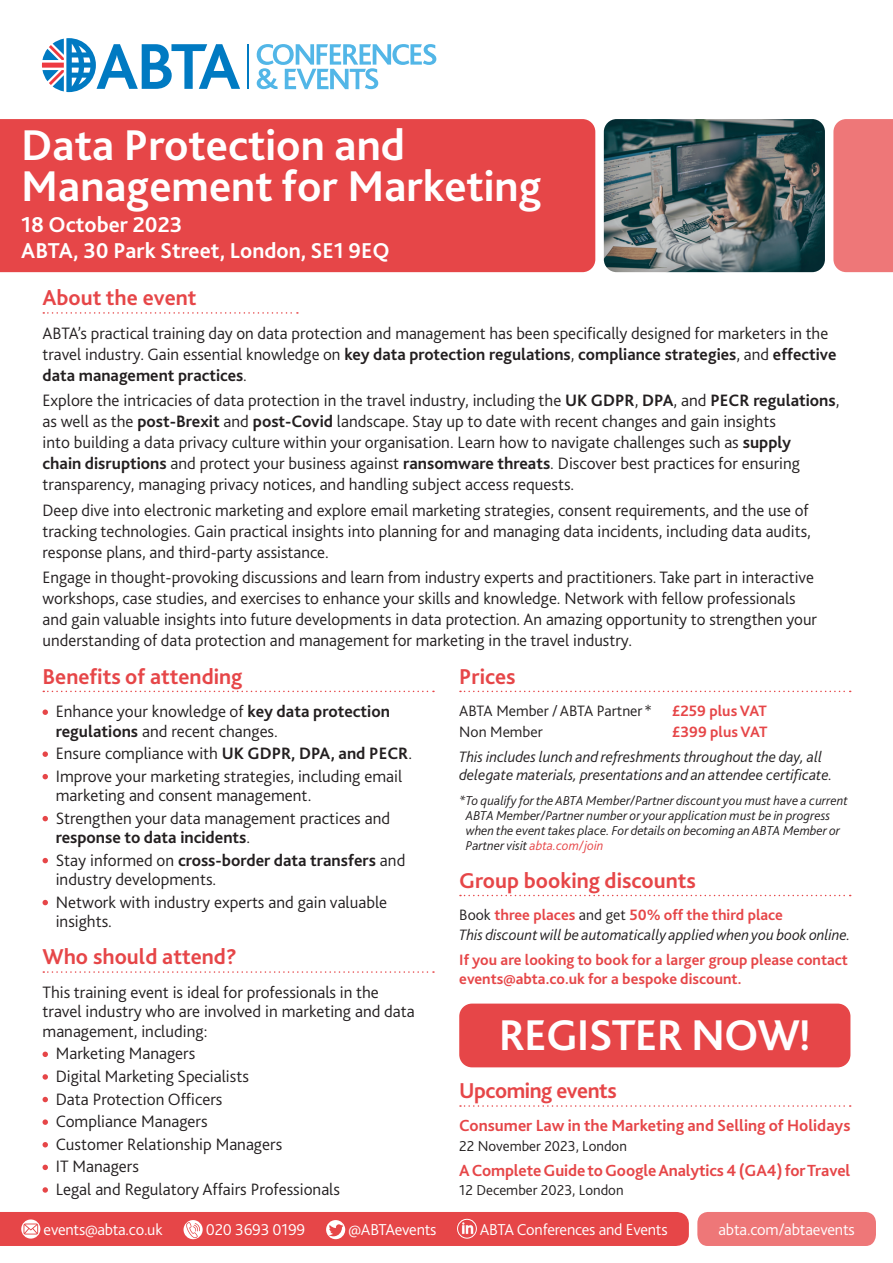
<style>
.page{position:relative;width:893px;height:1263px;background:#fff}
.page>*{position:absolute;margin:0;border:0;box-sizing:border-box;transform-origin:0 0}
.t1{font:700 45px/40.5px "Bliss 2";color:#fff}
.t2{font:700 45px "Bliss 2";letter-spacing:-.02em;color:#fff}
.t3{font:700 22.5px "Bliss 2";color:#e64648}
.t4{font:700 22.5px/25.5px "Bliss 2";color:#fff}
.t5{font:700 22.5px "Bliss 2";letter-spacing:-.02em;color:#e64648}
.t6{font:300 17.25px/21px "Bliss 2";color:#231f20}
.t7{font:700 17.25px/22.5px "Bliss 2";color:#231f20}
.t8{font:700 16.8px "Bliss 2";letter-spacing:-.005em;color:#e64648}
.t9{font:300 16.5px "Bliss 2";letter-spacing:-.015em;color:#fff}
.t10{font:italic 300 15.75px/18px "Bliss 2";color:#231f20}
.t11{font:700 15.75px/19.5px "Bliss 2";color:#e64648}
.t12{font:300 15.75px "Bliss 2";color:#231f20}
.t13{font:300 15px "Bliss 2";color:#231f20}
.t14{font:italic 300 13.5px/15px "Bliss 2";color:#231f20}
.s1{font-weight:700}
.s2{font-weight:300}
.s3{color:#e64648}
.s4{font-style:normal}
.s5{font-weight:700;font-style:normal;color:#e64648}
</style>
<div class="page">
<svg style="left:43px;top:312px;width:255px;height:2px"></svg>
<svg style="left:43px;top:709px;width:5px;height:6px"></svg>
<svg style="left:43px;top:751px;width:5px;height:6px"></svg>
<svg style="left:43px;top:774px;width:5px;height:5px"></svg>
<svg style="left:43px;top:816px;width:5px;height:5px"></svg>
<svg style="left:43px;top:858px;width:5px;height:5px"></svg>
<svg style="left:43px;top:900px;width:5px;height:5px"></svg>
<svg style="left:43px;top:1051px;width:5px;height:6px"></svg>
<svg style="left:43px;top:1074px;width:5px;height:6px"></svg>
<svg style="left:43px;top:1097px;width:5px;height:5px"></svg>
<svg style="left:43px;top:1119px;width:5px;height:6px"></svg>
<svg style="left:43px;top:1142px;width:5px;height:5px"></svg>
<svg style="left:43px;top:1164px;width:5px;height:6px"></svg>
<svg style="left:43px;top:1187px;width:5px;height:6px"></svg>
<svg style="left:43px;top:691px;width:391px;height:1px"></svg>
<svg style="left:43px;top:971px;width:391px;height:2px"></svg>
<svg style="left:460px;top:691px;width:391px;height:1px"></svg>
<svg style="left:460px;top:895px;width:391px;height:1px"></svg>
<div style="left:459px;top:1003px;width:391px;height:64px;background:#e64648;border-radius:13px"></div>
<div style="left:697px;top:1212px;width:179px;height:34px;background:#ee7778"></div>
<div style="left:0;top:1212px;width:689px;height:34px;background:#e64648"></div>
<img style="left:457px;top:1219px;width:20px;height:19px;border-radius:10px">
<div style="left:457px;top:1219px;width:20px;height:19px;border:1px solid #fff;border-radius:50%"></div>
<svg style="left:460px;top:1105px;width:391px;height:2px"></svg>
<svg style="left:42px;top:38px;width:198px;height:54px"></svg>
<hr style="left:248px;top:44px;width:1px;height:45px;background:#007ac2">
<svg style="left:257px;top:44px;width:179px;height:45px"></svg>
<div style="left:833px;top:119px;width:60px;height:153px;background:#ee7778"></div>
<div style="left:0;top:119px;width:595px;height:153px;background:#e64648"></div>
<img style="left:604px;top:119px;width:221px;height:153px">
<h1 class="t1" style="left:21px;top:124px;width:522px">Data Protection and<br>Management for Marketing</h1>
<h2 class="t4" style="left:21px;top:212px;width:370px">18 October 2023<br>ABTA, 30 Park Street, London, SE1 9EQ</h2>
<h2 class="t3" style="left:43px;top:284px;width:156px">About the event</h2>
<p class="t6" style="left:43px;top:322px;width:795px">ABTA’s practical training day on data protection and management has been specifically designed for marketers in the travel industry. Gain essential knowledge on <span class="s1">key data protection regulations</span>, <span class="s1">compliance strategies</span>, and <span class="s1">effective data management practices</span>.</p>
<p class="t6" style="left:43px;top:389px;width:798px">Explore the intricacies of data protection in the travel industry, including the <span class="s1">UK GDPR</span>, <span class="s1">DPA</span>, and <span class="s1">PECR regulations</span>, as well as the <span class="s1">post-Brexit</span> and <span class="s1">post-Covid</span> landscape. Stay up to date with recent changes and gain insights<br>into building a data privacy culture within your organisation. Learn how to navigate challenges such as <span class="s1">supply<br>chain disruptions</span> and protect your business against <span class="s1">ransomware threats</span>. Discover best practices for ensuring transparency, managing privacy notices, and handling subject access requests.</p>
<p class="t6" style="left:43px;top:499px;width:770px">Deep dive into electronic marketing and explore email marketing strategies, consent requirements, and the use of tracking technologies. Gain practical insights into planning for and managing data incidents, including data audits, response plans, and third-party assistance.</p>
<p class="t6" style="left:43px;top:566px;width:776px">Engage in thought-provoking discussions and learn from industry experts and practitioners. Take part in interactive workshops, case studies, and exercises to enhance your skills and knowledge. Network with fellow professionals and gain valuable insights into future developments in data protection. An amazing opportunity to strengthen your understanding of data protection and management for marketing in the travel industry.</p>
<h2 class="t3" style="left:43px;top:662px;width:202px">Benefits of attending</h2>
<p class="t6" style="left:56px;top:701px;width:336px;line-height:19.5px">Enhance your knowledge of <span class="s1">key data protection regulations</span> and recent changes.</p>
<p class="t6" style="left:56px;top:742px;width:358px;line-height:22.5px">Ensure compliance with <span class="s1">UK GDPR, DPA, and PECR</span>.<br>Improve your marketing strategies, including email</p>
<p class="t6" style="left:56px;top:784px;width:336px;line-height:22.5px">marketing and consent management.<br>Strengthen your data management practices and</p>
<p class="t7" style="left:56px;top:826px;width:351px">response to data incidents<span class="s2">.<br>Stay informed on</span> cross-border data transfers <span class="s2">and</span></p>
<p class="t6" style="left:56px;top:868px;width:333px;line-height:22.5px">industry developments.<br>Network with industry experts and gain valuable</p>
<p class="t6" style="left:56px;top:910px;width:58px">insights.</p>
<h2 class="t3" style="left:43px;top:943px;width:196px">Who should attend?</h2>
<p class="t6" style="left:43px;top:982px;width:374px;line-height:19.4px">This training event is ideal for professionals in the travel industry who are involved in marketing and data management, including:</p>
<p class="t6" style="left:56px;top:1042px;width:286px;line-height:22.6px">Marketing Managers<br>Digital Marketing Specialists<br>Data Protection Officers<br>Compliance Managers<br>Customer Relationship Managers<br>IT Managers<br>Legal and Regulatory Affairs Professionals</p>
<h2 class="t3" style="left:459px;top:662px;width:58px">Prices</h2>
<p class="t12" style="left:459px;top:701px;width:194px">ABTA Member / ABTA Partner *</p>
<p class="t11" style="left:672px;top:700px;width:96px">£259 plus VAT</p>
<p class="t12" style="left:459px;top:722px;width:85px">Non Member</p>
<p class="t11" style="left:672px;top:722px;width:97px">£399 plus VAT</p>
<p class="t10" style="left:459px;top:747px;width:375px">This includes lunch and refreshments throughout the day, all delegate materials, presentations and an attendee certificate.</p>
<p class="t14" style="left:466px;top:793px;width:384px;text-indent:-7px">*To qualify for the ABTA Member/Partner discount you must have a current ABTA Member/Partner number or your application must be in progress when the event takes place. For details on becoming an ABTA Member or Partner visit <span class="s3">abta.com/join</span></p>
<h2 class="t3" style="left:459px;top:866px;width:238px">Group booking discounts</h2>
<p class="t10" style="left:459px;top:904px;width:393px;line-height:20.1px"><span class="s4">Book</span> <span class="s5">three places</span> <span class="s4">and get</span> <span class="s5">50% off the third place<br></span>This discount will be automatically applied when you book online.</p>
<p class="t11" style="left:459px;top:949px;width:390px">If you are looking to book for a larger group please contact events@abta.co.uk for a bespoke discount.</p>
<h1 class="t2" style="left:499px;top:1007px;width:314px">REGISTER NOW!</h1>
<h2 class="t5" style="left:459px;top:1077px;width:159px">Upcoming events</h2>
<p class="t8" style="left:459px;top:1115px;width:393px">Consumer Law in the Marketing and Selling of Holidays</p>
<p class="t13" style="left:459px;top:1136px;width:169px">22 November 2023, London</p>
<p class="t8" style="left:459px;top:1160px;width:393px">A Complete Guide to Google Analytics 4 (GA4) for Travel</p>
<p class="t13" style="left:459px;top:1181px;width:166px">12 December 2023, London</p>
<p class="t9" style="left:44px;top:1219px;width:120px">events@abta.co.uk</p>
<p class="t9" style="left:718px;top:1219px;width:138px">abta.com/abtaevents</p>
<p class="t9" style="left:206px;top:1219px;width:101px">020 3693 0199</p>
<p class="t9" style="left:348px;top:1219px;width:90px">@ABTAevents</p>
<p class="t9" style="left:480px;top:1219px;width:189px">ABTA Conferences and Events</p>
</div>
